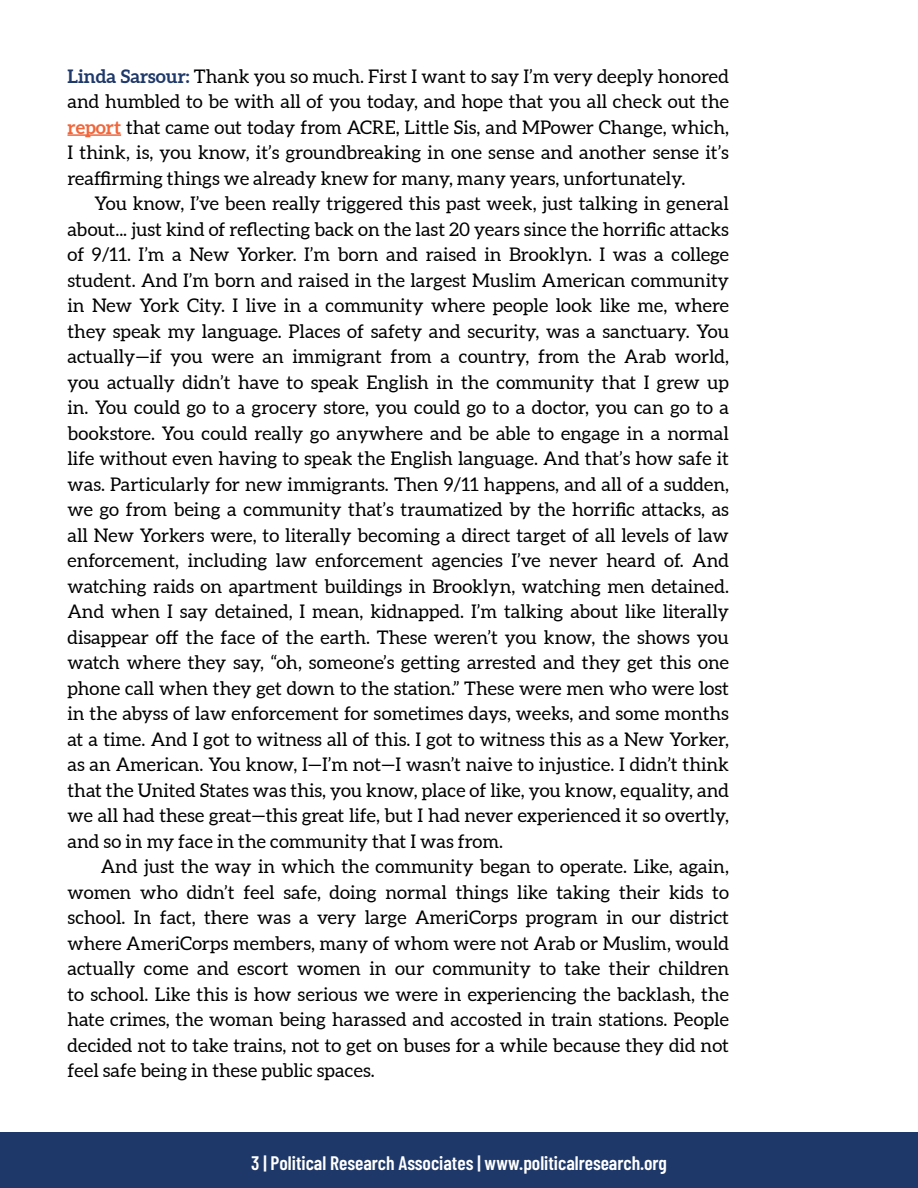
<style>
.page{position:relative;width:918px;height:1188px;background:#fff}
.page>*{position:absolute;margin:0;border:0;box-sizing:border-box;transform-origin:0 0}
.t1{font:600 19.5px "Barlow Condensed";color:#fff}
.Body{font:18.75px/25.5px "Aleo";color:#000;text-align:justify}
.FP{font:18.75px/25.5px "Aleo";color:#000;text-align:justify}
.s1{font-weight:700;color:#1e3869}
.s2{font-weight:700;color:#f26539}
</style>
<div class="page">
<div style="left:0;top:1133px;width:918px;height:55px;background:#1e3869"></div>
<hr style="left:68px;top:134px;width:53px;height:2px;background:#f26539">
<p class="FP" style="left:68px;top:64px;width:663px"><span class="s1">Linda Sarsour:</span> Thank you so much. First I want to say I’m very deeply honored and humbled to be with all of you today, and hope that you all check out the <span class="s2">report</span> that came out today from ACRE, Little Sis, and MPower Change, which, I think, is, you know, it’s groundbreaking in one sense and another sense it’s reaffirming things we already knew for many, many years, unfortunately.</p>
<p class="Body" style="left:68px;top:192px;width:663px;text-indent:27px">You know, I’ve been really triggered this past week, just talking in general about... just kind of reflecting back on the last 20 years since the horrific attacks of 9/11. I’m a New Yorker. I’m born and raised in Brooklyn. I was a college student. And I’m born and raised in the largest Muslim American community in New York City. I live in a community where people look like me, where they speak my language. Places of safety and security, was a sanctuary. You actually—if you were an immigrant from a country, from the Arab world, you actually didn’t have to speak English in the community that I grew up in. You could go to a grocery store, you could go to a doctor, you can go to a bookstore. You could really go anywhere and be able to engage in a normal life without even having to speak the English language. And that’s how safe it was. Particularly for new immigrants. Then 9/11 happens, and all of a sudden, we go from being a community that’s traumatized by the horrific attacks, as all New Yorkers were, to literally becoming a direct target of all levels of law enforcement, including law enforcement agencies I’ve never heard of. And watching raids on apartment buildings in Brooklyn, watching men detained.<br>And when I say detained, I mean, kidnapped. I’m talking about like literally disappear off the face of the earth. These weren’t you know, the shows you watch where they say, “oh, someone’s getting arrested and they get this one phone call when they get down to the station.” These were men who were lost in the abyss of law enforcement for sometimes days, weeks, and some months at a time. And I got to witness all of this. I got to witness this as a New Yorker, as an American. You know, I—I’m not—I wasn’t naive to injustice. I didn’t think that the United States was this, you know, place of like, you know, equality, and we all had these great—this great life, but I had never experienced it so overtly, and so in my face in the community that I was from.</p>
<p class="Body" style="left:68px;top:855px;width:663px;text-indent:33px">And just the way in which the community began to operate. Like, again, women who didn’t feel safe, doing normal things like taking their kids to school. In fact, there was a very large AmeriCorps program in our district where AmeriCorps members, many of whom were not Arab or Muslim, would actually come and escort women in our community to take their children to school. Like this is how serious we were in experiencing the backlash, the hate crimes, the woman being harassed and accosted in train stations. People decided not to take trains, not to get on buses for a while because they did not feel safe being in these public spaces.</p>
<p class="t1" style="left:251px;top:1149px;width:417px">3 | Political Research Associates | www.politicalresearch.org</p>
</div>
